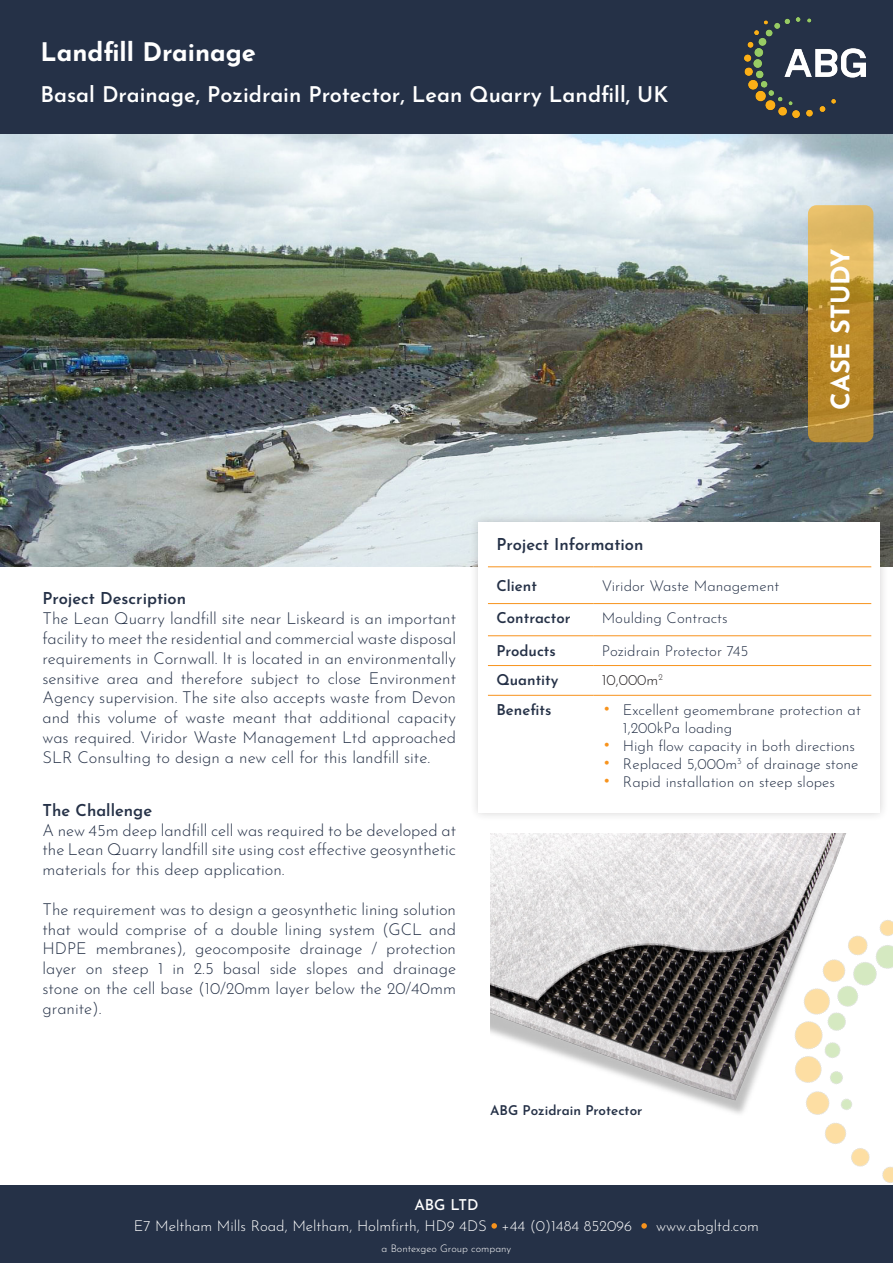
<style>
.page{position:relative;width:893px;height:1263px;background:#fff}
.page>*{position:absolute;margin:0;border:0;box-sizing:border-box;transform-origin:0 0}
.Titel{font:700 25.5px "Josefin Sans";color:#fff}
.Subtitel{font:600 21.75px "Josefin Sans";color:#fff}
.Broodtekst{font:300 16.5px/19.8px "Josefin Sans";color:#253147;text-align:justify}
.Broodtekst-2{font:600 16.5px "Josefin Sans";color:#253147}
.Broodtekst_-_tabel{font:300 15px/18px "Josefin Sans";color:#253147}
.t1{font:300 15px "Josefin Sans";color:#fff}
.t2{font:600 15px "Josefin Sans";color:#253147}
.t3{font:300 15px "Josefin Sans";color:#231f20}
.t4{font:500 15px "Josefin Sans";color:#fff}
.Beschrijving{font:600 13.5px "Josefin Sans";color:#253147}
.t5{font:300 10.5px "Josefin Sans";color:#fff}
.s1{font-size:21px;color:#f7931d}
</style>
<div class="page">
<img style="left:0;top:133px;width:893px;height:433px">
<img style="left:825px;top:920px;width:68px;height:263px">
<svg style="left:808px;top:205px;width:65px;height:237px;background:#c4983c"></svg>
<div style="left:469px;top:513px;width:420px;height:308px;background:#231f20;opacity:.2"></div>
<div style="left:478px;top:522px;width:402px;height:290px;background:#fff"></div>
<hr style="left:488px;top:603px;width:105px;height:1px;background:#f7931d">
<hr style="left:593px;top:603px;width:278px;height:1px;background:#f7931d">
<hr style="left:488px;top:635px;width:105px;height:1px;background:#f7931d">
<hr style="left:593px;top:635px;width:278px;height:1px;background:#f7931d">
<hr style="left:488px;top:665px;width:105px;height:1px;background:#f7931d">
<hr style="left:593px;top:665px;width:278px;height:1px;background:#f7931d">
<hr style="left:488px;top:695px;width:105px;height:1px;background:#f7931d">
<hr style="left:593px;top:695px;width:278px;height:1px;background:#f7931d">
<hr style="left:488px;top:566px;width:105px;height:1px;background:#f7931d">
<hr style="left:593px;top:566px;width:278px;height:1px;background:#f7931d">
<div style="left:0;top:1185px;width:893px;height:78px;background:#253147"></div>
<svg style="left:491px;top:1223px;width:6px;height:6px"></svg>
<svg style="left:641px;top:1223px;width:6px;height:6px"></svg>
<div style="left:0;top:0;width:893px;height:133px;background:#253147"></div>
<img style="left:744px;top:18px;width:121px;height:99px">
<img style="left:490px;top:833px;width:357px;height:284px">
<p class="Titel" style="left:40px;top:30px;width:217px">Landfill Drainage</p>
<p class="Subtitel" style="left:40px;top:76px;width:629px">Basal Drainage, Pozidrain Protector, Lean Quarry Landfill, UK</p>
<p class="Titel" style="left:818px;top:410px;width:163px;rotate:-90deg">CASE STUDY</p>
<p class="Broodtekst-2" style="left:43px;top:584px;width:145px">Project Description</p>
<p class="Broodtekst" style="left:43px;top:607px;width:415px">The Lean Quarry landfill site near Liskeard is an important facility to meet the residential and commercial waste disposal requirements in Cornwall. It is located in an environmentally sensitive area and therefore subject to close Environment Agency supervision. The site also accepts waste from Devon and this volume of waste meant that additional capacity was required. Viridor Waste Management Ltd approached SLR Consulting to design a new cell for this landfill site.</p>
<p class="Broodtekst-2" style="left:43px;top:796px;width:111px">The Challenge</p>
<p class="Broodtekst" style="left:43px;top:818px;width:415px">A new 45m deep landfill cell was required to be developed at the Lean Quarry landfill site using cost effective geosynthetic materials for this deep application.</p>
<p class="Broodtekst" style="left:43px;top:897px;width:415px">The requirement was to design a geosynthetic lining solution that would comprise of a double lining system (GCL and HDPE membranes), geocomposite drainage / protection layer on steep 1 in 2.5 basal side slopes and drainage stone on the cell base (10/20mm layer below the 20/40mm granite).</p>
<p class="Broodtekst-2" style="left:496px;top:530px;width:149px">Project Information</p>
<p class="t2" style="left:496px;top:573px;width:42px">Client</p>
<p class="Broodtekst_-_tabel" style="left:602px;top:575px;width:179px">Viridor Waste Management</p>
<p class="t2" style="left:496px;top:605px;width:76px">Contractor</p>
<p class="Broodtekst_-_tabel" style="left:602px;top:608px;width:127px">Moulding Contracts</p>
<p class="t2" style="left:496px;top:637px;width:61px">Products</p>
<p class="Broodtekst_-_tabel" style="left:602px;top:640px;width:148px">Pozidrain Protector 745</p>
<p class="t2" style="left:496px;top:667px;width:64px">Quantity</p>
<p class="t3" style="left:602px;top:668px;width:63px">10,000m<sup>2</sup></p>
<p class="t2" style="left:496px;top:697px;width:56px">Benefits</p>
<p class="Broodtekst_-_tabel" style="left:623px;top:699px;width:239px;text-indent:-21px"><span class="s1">•</span> Excellent geomembrane protection at<br>1,200kPa loading</p>
<p class="Broodtekst_-_tabel" style="left:602px;top:735px;width:255px"><span class="s1">•</span> High flow capacity in both directions</p>
<p class="Broodtekst_-_tabel" style="left:602px;top:753px;width:258px"><span class="s1">•</span> Replaced 5,000m<sup>3</sup> of drainage stone</p>
<p class="Broodtekst_-_tabel" style="left:602px;top:771px;width:235px"><span class="s1">•</span> Rapid installation on steep slopes</p>
<p class="Beschrijving" style="left:490px;top:1098px;width:154px">ABG Pozidrain Protector</p>
<p class="t4" style="left:414px;top:1192px;width:66px">ABG LTD</p>
<p class="t1" style="left:134px;top:1214px;width:500px">E7 Meltham Mills Road, Meltham, Holmfirth, HD9 4DS +44 (0)1484 852096</p>
<p class="t1" style="left:656px;top:1214px;width:104px">www.abgltd.com</p>
<p class="t5" style="left:382px;top:1240px;width:131px">a Bontexgeo Group company</p>
</div>
